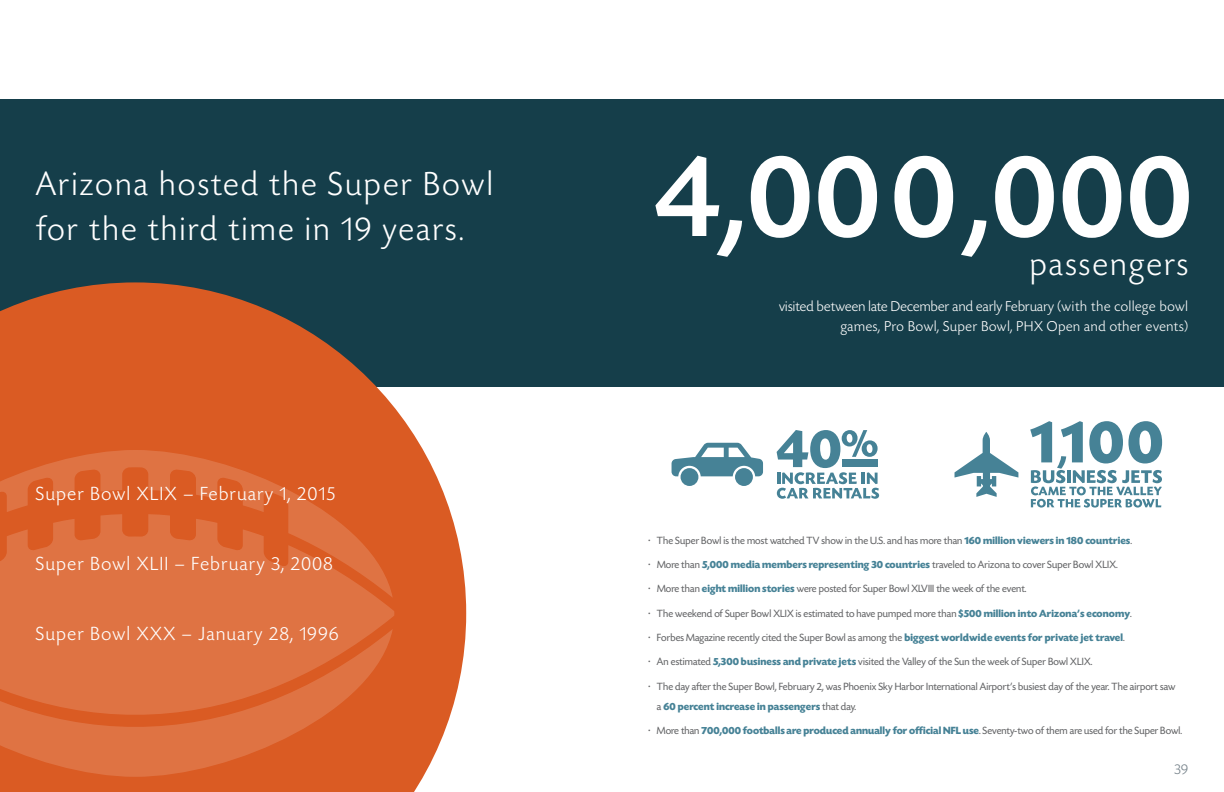
<style>
.page{position:relative;width:1224px;height:792px;background:#fff}
.page>*{position:absolute;margin:0;border:0;box-sizing:border-box;transform-origin:0 0}
.t1{font:500 123.4px "Today SH";letter-spacing:.03em;color:#fff}
.t2{font:300 35px/45px "Today SH";letter-spacing:.08em;color:#fff}
.t3{font:300 20px "Today SH";letter-spacing:.08em;color:#fff}
.t4{font:300 15px/20px "Today SH";letter-spacing:.03em;color:#fff;text-align:right}
.t5{font:300 15px "Today SH";color:#77838b}
.t6{font:11px/20px "Today SH";letter-spacing:.01em;color:#636466}
.t7{font:700 11px "Today SH";letter-spacing:.005em;color:#468296}
.s1{font-weight:700;color:#468296}
.s2{font-weight:400;color:#636466}
</style>
<div class="page">
<div style="left:0;top:99px;width:1224px;height:288px;background:#153e4a"></div>
<svg style="left:0;top:282px;width:466px;height:510px;fill:#da5b23"></svg>
<div style="left:0;top:514px;width:394px;height:234px;background:#df7343"></div>
<svg style="left:0;top:450px;width:393px;height:148px;background:#dc6734"></svg>
<svg style="left:0;top:629px;width:393px;height:148px;background:#dd6c39"></svg>
<svg style="left:672px;top:443px;width:91px;height:33px"></svg>
<div style="left:681px;top:468px;width:17px;height:18px;background:#468296;border-radius:50%"></div>
<div style="left:735px;top:468px;width:18px;height:18px;background:#468296;border-radius:50%"></div>
<svg style="left:955px;top:432px;width:63px;height:65px"></svg>
<svg style="left:777px;top:430px;width:102px;height:69px"></svg>
<div style="left:842px;top:460px;width:36px;height:7px;background:#468296"></div>
<svg style="left:1030px;top:421px;width:132px;height:87px"></svg>
<h2 class="t2" style="left:36px;top:162px;width:458px">Arizona hosted the Super Bowl for the third time in 19 years.</h2>
<h3 class="t3" style="left:36px;top:483px;width:300px">Super Bowl XLIX – February 1, 2015</h3>
<h3 class="t3" style="left:36px;top:553px;width:298px">Super Bowl XLII – February 3, 2008</h3>
<h3 class="t3" style="left:36px;top:623px;width:304px">Super Bowl XXX – January 28, 1996</h3>
<h1 class="t1" style="left:655px;top:133px;width:538px">4,000,000</h1>
<h2 class="t2" style="left:1030px;top:243px;width:159px">passengers</h2>
<h3 class="t4" style="left:779px;top:297px;width:410px">visited between late December and early February (with the college bowl games, Pro Bowl, Super Bowl, PHX Open and other events)</h3>
<p class="t6" style="left:648px;top:531px;width:486px">• The Super Bowl is the most watched TV show in the U.S. and has more than <span class="s1">160 million viewers in 180 countries</span>.</p>
<p class="t6" style="left:648px;top:555px;width:471px">• More than <span class="s1">5,000 media members representing 30 countries</span> traveled to Arizona to cover Super Bowl XLIX.</p>
<p class="t6" style="left:648px;top:579px;width:380px">• More than <span class="s1">eight million stories</span> were posted for Super Bowl XLVIII the week of the event.</p>
<p class="t6" style="left:648px;top:604px;width:485px">• The weekend of Super Bowl XLIX is estimated to have pumped more than <span class="s1">$500 million into Arizona’s economy</span>.</p>
<p class="t6" style="left:648px;top:628px;width:478px">• Forbes Magazine recently cited the Super Bowl as among the <span class="s1">biggest worldwide events for private jet travel</span>.</p>
<p class="t6" style="left:648px;top:652px;width:446px">• An estimated <span class="s1">5,300 business and private jets</span> visited the Valley of the Sun the week of Super Bowl XLIX.</p>
<p class="t6" style="left:657px;top:677px;width:520px;text-indent:-9px">• The day after the Super Bowl, February 2, was Phoenix Sky Harbor International Airport’s busiest day of the year. The airport saw a <span class="s1">60 percent increase in passengers</span> that day.</p>
<p class="t7" style="left:648px;top:725px;width:536px"><span class="s2">• More than</span> 700,000 footballs are produced annually for official NFL use<span class="s2">. Seventy-two of them are used for the Super Bowl.</span></p>
<h3 class="t5" style="left:1175px;top:761px;width:15px">39</h3>
</div>
